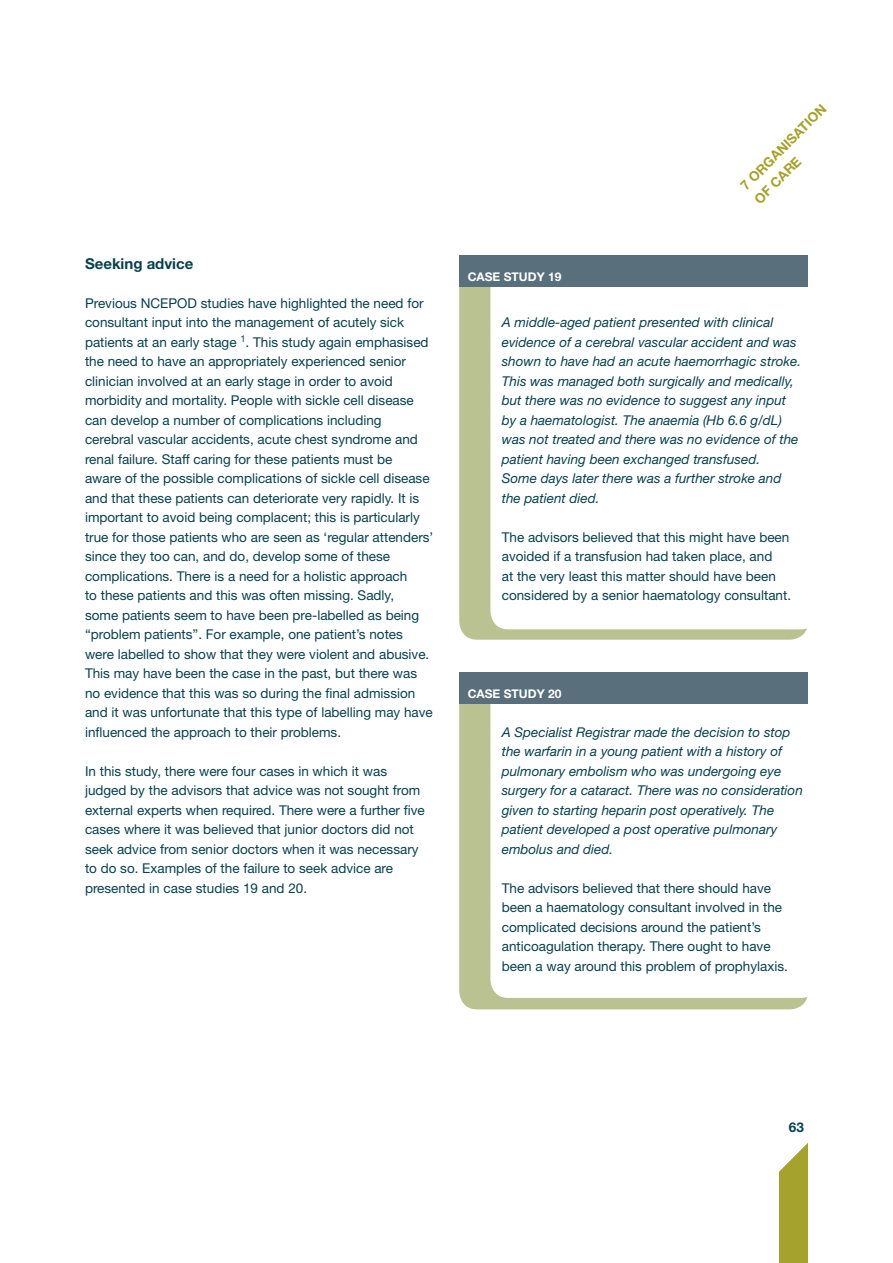
<style>
.page{position:relative;width:893px;height:1263px;background:#fff}
.page>*{position:absolute;margin:0;border:0;box-sizing:border-box;transform-origin:0 0}
.t1{font:700 15px "Helvetica Neue";color:#0a404c}
.t2{font:13.5px/19.5px "Helvetica Neue";color:#0a404c}
.t3{font:italic 13.5px/19.5px "Helvetica Neue";color:#0a404c}
.t4{font:700 13.5px/19.5px "Helvetica Neue";color:#a5a22d}
.t5{font:700 13.5px "Helvetica Neue";color:#0a404c}
.t6{font:700 12px "Helvetica Neue";color:#fff}
</style>
<div class="page">
<div style="left:779px;top:1135px;width:29px;height:128px;background:#a5a22d"></div>
<svg style="left:779px;top:1135px;width:29px;height:37px"></svg>
<div style="left:459px;top:685px;width:349px;height:324px;background:#bbc291;border-radius:18px"></div>
<div style="left:490px;top:685px;width:329px;height:313px;background:#fff;border-radius:18px"></div>
<div style="left:459px;top:672px;width:349px;height:32px;background:#59707c"></div>
<div style="left:459px;top:267px;width:349px;height:373px;background:#bbc291;border-radius:18px"></div>
<div style="left:490px;top:267px;width:329px;height:362px;background:#fff;border-radius:18px"></div>
<div style="left:459px;top:255px;width:349px;height:31px;background:#59707c"></div>
<p class="t1" style="left:85px;top:254px;width:110px">Seeking advice</p>
<p class="t2" style="left:85px;top:293px;width:350px">Previous NCEPOD studies have highlighted the need for consultant input into the management of acutely sick patients at an early stage <sup>1</sup>. This study again emphasised the need to have an appropriately experienced senior clinician involved at an early stage in order to avoid morbidity and mortality. People with sickle cell disease can develop a number of complications including cerebral vascular accidents, acute chest syndrome and renal failure. Staff caring for these patients must be<br>aware of the possible complications of sickle cell disease and that these patients can deteriorate very rapidly. It is important to avoid being complacent; this is particularly true for those patients who are seen as ‘regular attenders’ since they too can, and do, develop some of these complications. There is a need for a holistic approach<br>to these patients and this was often missing. Sadly,<br>some patients seem to have been pre-labelled as being “problem patients”. For example, one patient’s notes were labelled to show that they were violent and abusive.<br>This may have been the case in the past, but there was no evidence that this was so during the final admission and it was unfortunate that this type of labelling may have influenced the approach to their problems.</p>
<p class="t2" style="left:85px;top:761px;width:341px">In this study, there were four cases in which it was judged by the advisors that advice was not sought from external experts when required. There were a further five cases where it was believed that junior doctors did not seek advice from senior doctors when it was necessary to do so. Examples of the failure to seek advice are presented in case studies 19 and 20.</p>
<p class="t4" style="left:736px;top:180px;width:116px;rotate:-45deg">7 ORGANISATION<br>OF CARE</p>
<p class="t6" style="left:468px;top:269px;width:95px">CASE STUDY 19</p>
<p class="t3" style="left:502px;top:312px;width:301px">A middle-aged patient presented with clinical evidence of a cerebral vascular accident and was shown to have had an acute haemorrhagic stroke.<br>This was managed both surgically and medically, but there was no evidence to suggest any input by a haematologist. The anaemia (Hb 6.6 g/dL) was not treated and there was no evidence of the patient having been exchanged transfused.<br>Some days later there was a further stroke and the patient died.</p>
<p class="t2" style="left:502px;top:527px;width:291px">The advisors believed that this might have been avoided if a transfusion had taken place, and<br>at the very least this matter should have been considered by a senior haematology consultant.</p>
<p class="t6" style="left:468px;top:686px;width:95px">CASE STUDY 20</p>
<p class="t3" style="left:502px;top:722px;width:303px">A Specialist Registrar made the decision to stop the warfarin in a young patient with a history of pulmonary embolism who was undergoing eye surgery for a cataract. There was no consideration given to starting heparin post operatively. The patient developed a post operative pulmonary embolus and died.</p>
<p class="t2" style="left:502px;top:878px;width:288px">The advisors believed that there should have been a haematology consultant involved in the complicated decisions around the patient’s anticoagulation therapy. There ought to have been a way around this problem of prophylaxis.</p>
<p class="t5" style="left:789px;top:1119px;width:17px">63</p>
</div>
